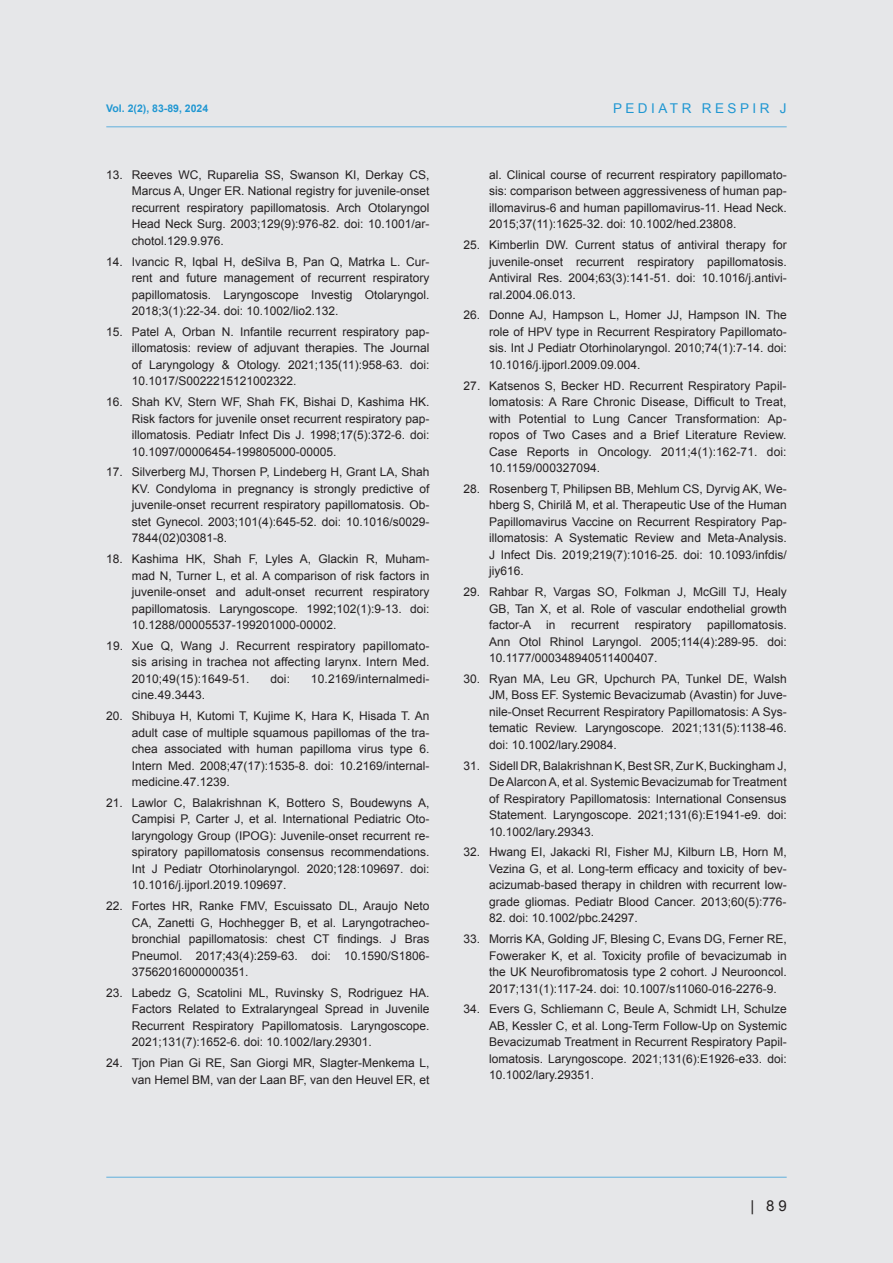
<style>
.page{position:relative;width:893px;height:1263px;background:#e6e7e9}
.page>*{position:absolute;margin:0;border:0;box-sizing:border-box;transform-origin:0 0}
.t1{font:15px "Arial";color:#231f20}
.t2{font:13.5px "Arial";letter-spacing:.26em;color:#2097d2}
.t3{font:12px/16.5px "Arial";color:#231f20;text-align:justify}
.t4{font:700 10.5px "Arial";color:#2097d2}
</style>
<div class="page">
<hr style="left:106px;top:1177px;width:681px;height:1px;background:#60afdc">
<hr style="left:106px;top:126px;width:681px;height:1px;background:#60afdc">
<p class="t4" style="left:106px;top:101px;width:103px">Vol. 2(2), 83-89, 2024</p>
<p class="t2" style="left:613px;top:99px;width:175px">PEDIATR RESPIR J</p>
<p class="t3" style="left:132px;top:166px;width:299px;text-indent:-26px">13. Reeves WC, Ruparelia SS, Swanson KI, Derkay CS, Marcus A, Unger ER. National registry for juvenile-onset recurrent respiratory papillomatosis. Arch Otolaryngol Head Neck Surg. 2003;129(9):976-82. doi: 10.1001/ar&shy;chotol.129.9.976.</p>
<p class="t3" style="left:132px;top:253px;width:299px;text-indent:-26px">14. Ivancic R, Iqbal H, deSilva B, Pan Q, Matrka L. Cur&shy;rent and future management of recurrent respiratory papillomatosis. Laryngoscope Investig Otolaryngol.<br>2018;3(1):22-34. doi: 10.1002/lio2.132.</p>
<p class="t3" style="left:132px;top:323px;width:299px;text-indent:-26px">15. Patel A, Orban N. Infantile recurrent respiratory pap&shy;illomatosis: review of adjuvant therapies. The Journal of Laryngology &amp; Otology. 2021;135(11):958-63. doi:<br>10.1017/S0022215121002322.</p>
<p class="t3" style="left:132px;top:394px;width:299px;text-indent:-26px">16. Shah KV, Stern WF, Shah FK, Bishai D, Kashima HK.<br>Risk factors for juvenile onset recurrent respiratory pap&shy;illomatosis. Pediatr Infect Dis J. 1998;17(5):372-6. doi:<br>10.1097/00006454-199805000-00005.</p>
<p class="t3" style="left:132px;top:464px;width:299px;text-indent:-26px">17. Silverberg MJ, Thorsen P, Lindeberg H, Grant LA, Shah KV. Condyloma in pregnancy is strongly predictive of juvenile-onset recurrent respiratory papillomatosis. Ob&shy;stet Gynecol. 2003;101(4):645-52. doi: 10.1016/s0029- 7844(02)03081-8.</p>
<p class="t3" style="left:132px;top:551px;width:299px;text-indent:-26px">18. Kashima HK, Shah F, Lyles A, Glackin R, Muham&shy;mad N, Turner L, et al. A comparison of risk factors in juvenile-onset and adult-onset recurrent respiratory papillomatosis. Laryngoscope. 1992;102(1):9-13. doi:<br>10.1288/00005537-199201000-00002.</p>
<p class="t3" style="left:132px;top:637px;width:299px;text-indent:-26px">19. Xue Q, Wang J. Recurrent respiratory papillomato&shy;sis arising in trachea not affecting larynx. Intern Med.<br>2010;49(15):1649-51.</p>
<p class="t3" style="left:270px;top:670px;width:21px">doi:</p>
<p class="t3" style="left:311px;top:670px;width:120px">10.2169/internalmedi-</p>
<p class="t3" style="left:132px;top:687px;width:75px">cine.49.3443.</p>
<p class="t3" style="left:132px;top:708px;width:299px;text-indent:-26px">20. Shibuya H, Kutomi T, Kujime K, Hara K, Hisada T. An adult case of multiple squamous papillomas of the tra&shy;chea associated with human papilloma virus type 6.<br>Intern Med. 2008;47(17):1535-8. doi: 10.2169/internal&shy;medicine.47.1239.</p>
<p class="t3" style="left:132px;top:794px;width:299px;text-indent:-26px">21. Lawlor C, Balakrishnan K, Bottero S, Boudewyns A, Campisi P, Carter J, et al. International Pediatric Oto&shy;laryngology Group (IPOG): Juvenile-onset recurrent re&shy;spiratory papillomatosis consensus recommendations.<br>Int J Pediatr Otorhinolaryngol. 2020;128:109697. doi:<br>10.1016/j.ijporl.2019.109697.</p>
<p class="t3" style="left:132px;top:898px;width:299px;text-indent:-26px">22. Fortes HR, Ranke FMV, Escuissato DL, Araujo Neto CA, Zanetti G, Hochhegger B, et al. Laryngotracheo&shy;bronchial papillomatosis: chest CT findings. J Bras Pneumol. 2017;43(4):259-63. doi: 10.1590/S1806- 37562016000000351.</p>
<p class="t3" style="left:132px;top:984px;width:299px;text-indent:-26px">23. Labedz G, Scatolini ML, Ruvinsky S, Rodriguez HA.<br>Factors Related to Extralaryngeal Spread in Juvenile Recurrent Respiratory Papillomatosis. Laryngoscope.<br>2021;131(7):1652-6. doi: 10.1002/lary.29301.</p>
<p class="t3" style="left:106px;top:1055px;width:325px;text-align:right">24. Tjon Pian Gi RE, San Giorgi MR, Slagter-Menkema L, van Hemel BM, van der Laan BF, van den Heuvel ER, et</p>
<p class="t3" style="left:489px;top:166px;width:299px">al. Clinical course of recurrent respiratory papillomato&shy;sis: comparison between aggressiveness of human pap&shy;illomavirus-6 and human papillomavirus-11. Head Neck.<br>2015;37(11):1625-32. doi: 10.1002/hed.23808.</p>
<p class="t3" style="left:489px;top:237px;width:299px;text-indent:-26px">25. Kimberlin DW. Current status of antiviral therapy for juvenile-onset recurrent respiratory papillomatosis.<br>Antiviral Res. 2004;63(3):141-51. doi: 10.1016/j.antivi&shy;ral.2004.06.013.</p>
<p class="t3" style="left:489px;top:307px;width:299px;text-indent:-26px">26. Donne AJ, Hampson L, Homer JJ, Hampson IN. The role of HPV type in Recurrent Respiratory Papillomato&shy;sis. Int J Pediatr Otorhinolaryngol. 2010;74(1):7-14. doi:<br>10.1016/j.ijporl.2009.09.004.</p>
<p class="t3" style="left:489px;top:377px;width:299px;text-indent:-26px">27. Katsenos S, Becker HD. Recurrent Respiratory Papil&shy;lomatosis: A Rare Chronic Disease, Difficult to Treat, with Potential to Lung Cancer Transformation: Ap&shy;ropos of Two Cases and a Brief Literature Review.<br>Case Reports in Oncology. 2011;4(1):162-71. doi:<br>10.1159/000327094.</p>
<p class="t3" style="left:489px;top:480px;width:299px;text-indent:-26px">28. Rosenberg T, Philipsen BB, Mehlum CS, Dyrvig AK, We&shy;hberg S, Chirilǎ M, et al. Therapeutic Use of the Human Papillomavirus Vaccine on Recurrent Respiratory Pap&shy;illomatosis: A Systematic Review and Meta-Analysis.<br>J Infect Dis. 2019;219(7):1016-25. doi: 10.1093/infdis/ jiy616.</p>
<p class="t3" style="left:489px;top:584px;width:299px;text-indent:-26px">29. Rahbar R, Vargas SO, Folkman J, McGill TJ, Healy GB, Tan X, et al. Role of vascular endothelial growth factor-A</p>
<p class="t3" style="left:489px;top:617px;width:299px;text-indent:218px">papillomatosis.<br>Ann Otol Rhinol Laryngol. 2005;114(4):289-95. doi:<br>10.1177/000348940511400407.</p>
<p class="t3" style="left:489px;top:670px;width:299px;text-indent:-26px">30. Ryan MA, Leu GR, Upchurch PA, Tunkel DE, Walsh JM, Boss EF. Systemic Bevacizumab (Avastin) for Juve&shy;nile-Onset Recurrent Respiratory Papillomatosis: A Sys&shy;tematic Review. Laryngoscope. 2021;131(5):1138-46. doi: 10.1002/lary.29084.</p>
<p class="t3" style="left:489px;top:757px;width:299px;text-indent:-26px">31. Sidell DR, Balakrishnan K, Best SR, Zur K, Buckingham J, De Alarcon A, et al. Systemic Bevacizumab for Treatment of Respiratory Papillomatosis: International Consensus Statement. Laryngoscope. 2021;131(6):E1941-e9. doi:<br>10.1002/lary.29343.</p>
<p class="t3" style="left:489px;top:844px;width:299px;text-indent:-26px">32. Hwang EI, Jakacki RI, Fisher MJ, Kilburn LB, Horn M, Vezina G, et al. Long-term efficacy and toxicity of bev&shy;acizumab-based therapy in children with recurrent low&shy;grade gliomas. Pediatr Blood Cancer. 2013;60(5):776-</p>
<p class="t3" style="left:489px;top:910px;width:150px">82. doi: 10.1002/pbc.24297.</p>
<p class="t3" style="left:489px;top:931px;width:299px;text-indent:-26px">33. Morris KA, Golding JF, Blesing C, Evans DG, Ferner RE, Foweraker K, et al. Toxicity profile of bevacizumab in the UK Neurofibromatosis type 2 cohort. J Neurooncol.<br>2017;131(1):117-24. doi: 10.1007/s11060-016-2276-9.</p>
<p class="t3" style="left:489px;top:1001px;width:299px;text-indent:-26px">34. Evers G, Schliemann C, Beule A, Schmidt LH, Schulze AB, Kessler C, et al. Long-Term Follow-Up on Systemic Bevacizumab Treatment in Recurrent Respiratory Papil&shy;lomatosis. Laryngoscope. 2021;131(6):E1926-e33. doi:<br>10.1002/lary.29351.</p>
<p class="t3" style="left:546px;top:617px;width:11px">in</p>
<p class="t3" style="left:571px;top:617px;width:50px">recurrent</p>
<p class="t3" style="left:635px;top:617px;width:58px">respiratory</p>
<p class="t1" style="left:750px;top:1196px;width:38px">| 8 9</p>
</div>
